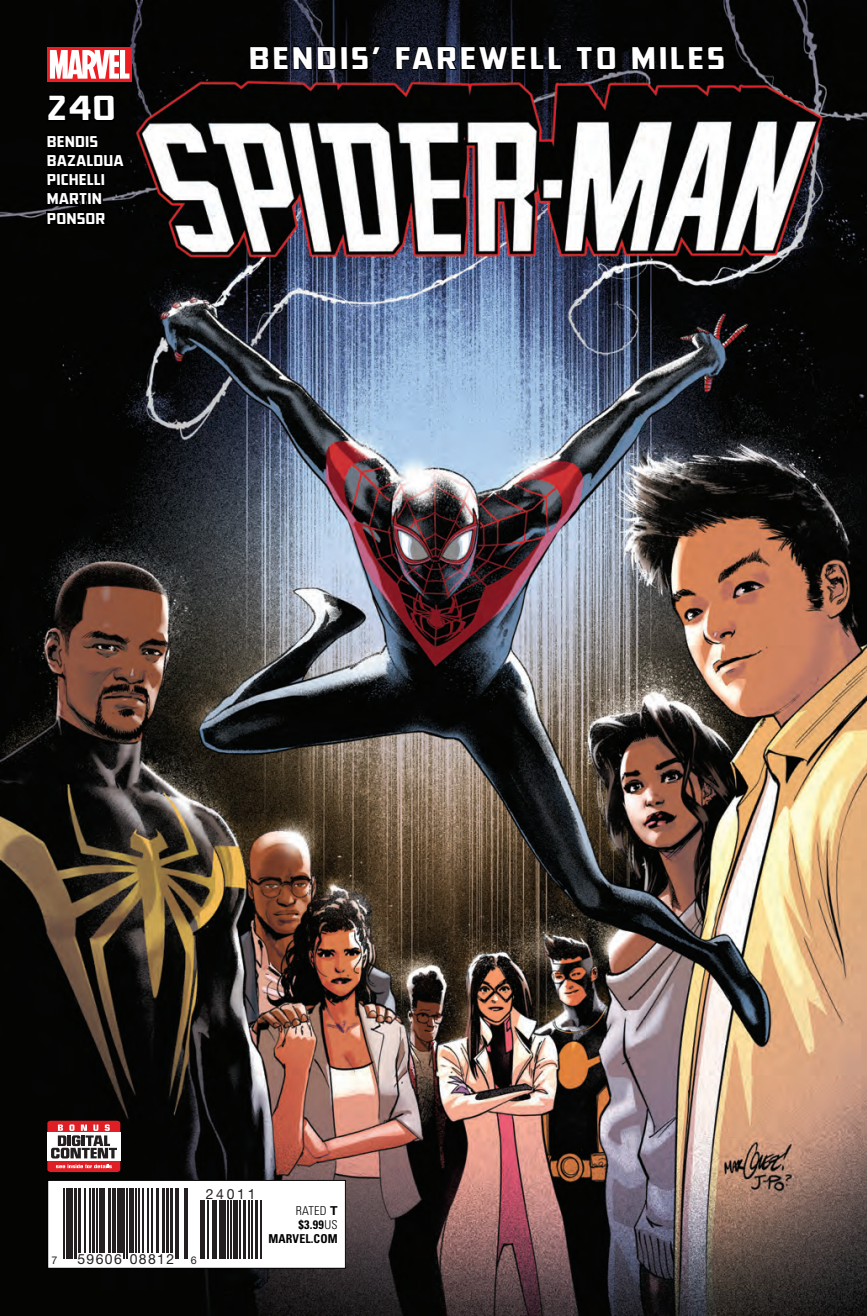
<style>
.page{position:relative;width:867px;height:1316px;background:#fff}
.page>*{position:absolute;margin:0;border:0;box-sizing:border-box;transform-origin:0 0}
.t1{font:31.5px "CC Elephantmen";color:#fff;scale:1.11 1}
.t2{font:28.35px "CC Elephantmen";color:#fff;scale:1.11 1}
.t3{font:14.17px/19.2px "CC Elephantmen";color:#fff;scale:1.04 1}
.t4{font:14px "Helvetica Neue";letter-spacing:.1em;color:#231f20}
.t5{font:700 condensed 12.25px/14px "Univers LT Std";letter-spacing:.01em;color:#000001;text-align:right}
.t6{font:10.67px "Helvetica Neue";color:#231f20}
.s1{font-size:10.67px}
.s2{font-weight:300}
.s3{font-stretch:normal}
</style>
<div class="page">
<img style="left:0;top:0;width:866px;height:1315px">
<div style="left:48px;top:1180px;width:297px;height:87px;background:#fff"></div>
<hr style="left:63px;top:1188px;width:2px;height:70px;background:#231f20">
<hr style="left:66px;top:1188px;width:1px;height:70px;background:#231f20">
<div style="left:68px;top:1188px;width:5px;height:70px;background:#231f20"></div>
<hr style="left:74px;top:1188px;width:3px;height:70px;background:#231f20">
<hr style="left:78px;top:1188px;width:3px;height:64px;background:#231f20">
<hr style="left:84px;top:1188px;width:2px;height:64px;background:#231f20">
<hr style="left:90px;top:1188px;width:1px;height:64px;background:#231f20">
<hr style="left:92px;top:1188px;width:3px;height:64px;background:#231f20">
<hr style="left:96px;top:1188px;width:2px;height:64px;background:#231f20">
<div style="left:99px;top:1188px;width:5px;height:64px;background:#231f20"></div>
<hr style="left:108px;top:1188px;width:3px;height:64px;background:#231f20">
<hr style="left:112px;top:1188px;width:1px;height:64px;background:#231f20">
<hr style="left:114px;top:1188px;width:2px;height:64px;background:#231f20">
<div style="left:117px;top:1188px;width:5px;height:64px;background:#231f20"></div>
<hr style="left:124px;top:1188px;width:1px;height:70px;background:#231f20">
<hr style="left:126px;top:1188px;width:2px;height:70px;background:#231f20">
<hr style="left:129px;top:1188px;width:4px;height:64px;background:#231f20">
<hr style="left:135px;top:1188px;width:2px;height:64px;background:#231f20">
<hr style="left:138px;top:1188px;width:1px;height:64px;background:#231f20">
<hr style="left:142px;top:1188px;width:1px;height:64px;background:#231f20">
<hr style="left:147px;top:1188px;width:2px;height:64px;background:#231f20">
<hr style="left:151px;top:1188px;width:2px;height:64px;background:#231f20">
<hr style="left:156px;top:1188px;width:3px;height:64px;background:#231f20">
<hr style="left:162px;top:1188px;width:3px;height:64px;background:#231f20">
<hr style="left:166px;top:1188px;width:2px;height:64px;background:#231f20">
<hr style="left:169px;top:1188px;width:3px;height:64px;background:#231f20">
<hr style="left:175px;top:1188px;width:1px;height:70px;background:#231f20">
<hr style="left:177px;top:1188px;width:2px;height:70px;background:#231f20">
<hr style="left:184px;top:1188px;width:1px;height:70px;background:#231f20">
<hr style="left:186px;top:1188px;width:2px;height:70px;background:#231f20">
<hr style="left:200px;top:1200px;width:1px;height:58px;background:#231f20">
<hr style="left:202px;top:1200px;width:3px;height:58px;background:#231f20">
<hr style="left:208px;top:1200px;width:1px;height:58px;background:#231f20">
<hr style="left:211px;top:1200px;width:3px;height:58px;background:#231f20">
<hr style="left:215px;top:1200px;width:2px;height:58px;background:#231f20">
<hr style="left:219px;top:1200px;width:4px;height:58px;background:#231f20">
<hr style="left:224px;top:1200px;width:2px;height:58px;background:#231f20">
<hr style="left:227px;top:1200px;width:2px;height:58px;background:#231f20">
<hr style="left:230px;top:1200px;width:1px;height:58px;background:#231f20">
<hr style="left:234px;top:1200px;width:4px;height:58px;background:#231f20">
<hr style="left:239px;top:1200px;width:1px;height:58px;background:#231f20">
<hr style="left:243px;top:1200px;width:3px;height:58px;background:#231f20">
<hr style="left:248px;top:1200px;width:2px;height:58px;background:#231f20">
<hr style="left:251px;top:1200px;width:1px;height:58px;background:#231f20">
<hr style="left:255px;top:1200px;width:2px;height:58px;background:#231f20">
<hr style="left:260px;top:1200px;width:1px;height:58px;background:#231f20">
<div style="left:47px;top:1179px;width:299px;height:89px;border:1px solid #000001"></div>
<svg style="left:47px;top:1120px;width:73px;height:51px"></svg>
<div style="left:44px;top:132px;width:84px;height:96px;background:#000001"></div>
<div style="left:45px;top:93px;width:72px;height:31px;background:#010101"></div>
<svg style="left:249px;top:45px;width:88px;height:26px;background:#0c0e15"></svg>
<div style="left:340px;top:46px;width:8px;height:24px;border:2px solid #000001"></div>
<svg style="left:350px;top:45px;width:32px;height:26px"></svg>
<svg style="left:394px;top:0;width:168px;height:262px"></svg>
<svg style="left:575px;top:45px;width:42px;height:26px"></svg>
<svg style="left:630px;top:45px;width:26px;height:26px"></svg>
<div style="left:659px;top:46px;width:7px;height:24px;border:2px solid #000001"></div>
<svg style="left:669px;top:45px;width:56px;height:26px"></svg>
<div style="left:47px;top:47px;width:85px;height:34px;background:#ee1d23"></div>
<svg style="left:50px;top:50px;width:79px;height:29px"></svg>
<h1 class="t1" style="left:47px;top:92px;width:64px">240</h1>
<p class="t3" style="left:47px;top:132px;width:76px">BENDIS<br>BAZALDUA<br>PICHELLI<br>MARTIN<br>PONSOR</p>
<h2 class="t2" style="left:249px;top:43px;width:431px">BENDIS’ FAREWELL TO MILES</h2>
<p class="t4" style="left:206px;top:1183px;width:51px">24011</p>
<p class="t6" style="left:51px;top:1252px;width:7px">7</p>
<p class="t4" style="left:77px;top:1248px;width:121px">59606 08812 <span class="s1">6</span></p>
<p class="t5" style="left:268px;top:1203px;width:71px"><span class="s2">RATED</span> <span class="s3">T </span>$3.99<span class="s2">US<br></span>MARVEL.COM</p>
</div>
